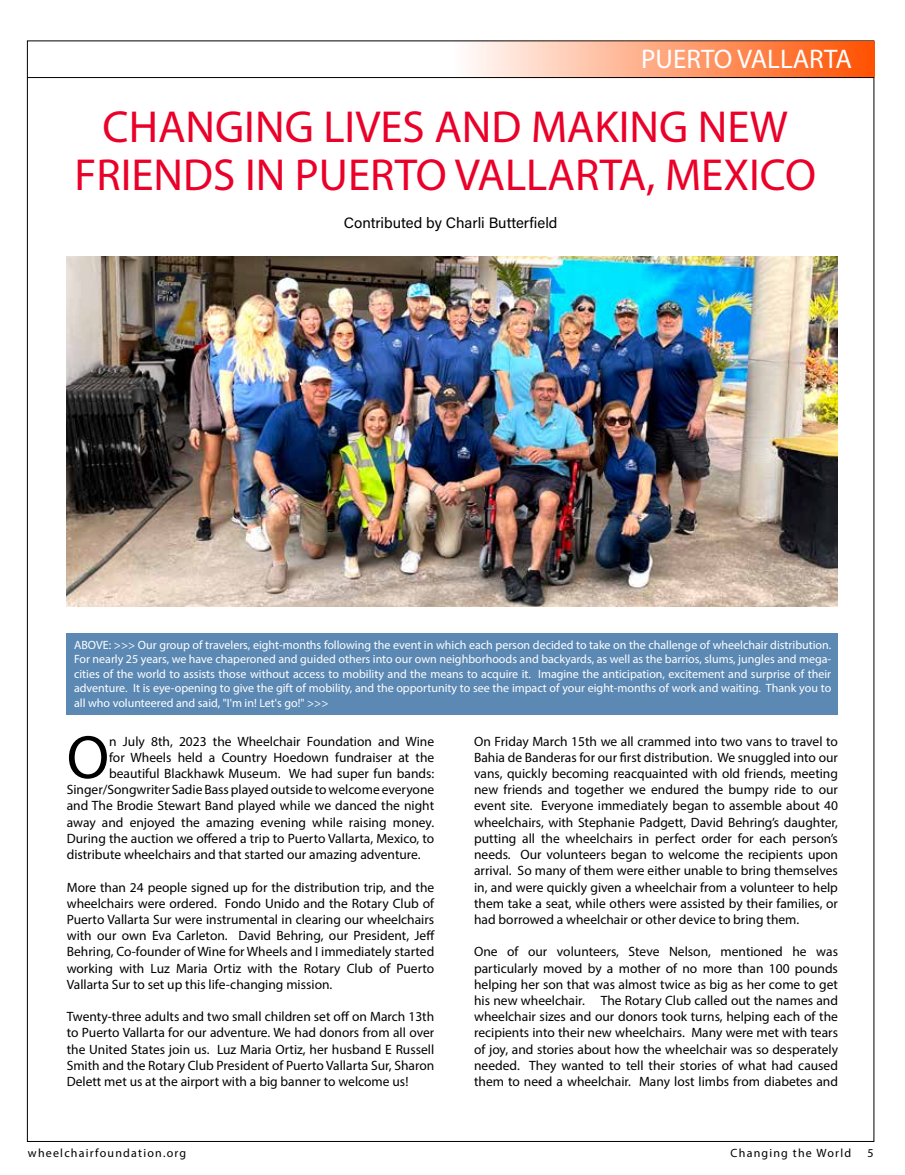
<style>
.page{position:relative;width:905px;height:1175px;background:#fff}
.page>*{position:absolute;margin:0;border:0;box-sizing:border-box;transform-origin:0 0}
.t1{font:61.5px "Myriad Pro";color:#000}
.t2{font:45px/48px "Myriad Pro";color:#ea0029;text-align:center}
.t3{font:27px "Myriad Pro";color:#fff}
.t4{font:15px "Acumin Pro";color:#000}
.t5{font:13.5px/16.2px "Myriad Pro";color:#000;text-align:justify}
.t6{font:12px/14.4px "Myriad Pro";color:#fff;text-align:justify}
.t7{font:12px "Myriad Pro";letter-spacing:.1em;color:#000}
</style>
<div class="page">
<div style="left:454px;top:41px;width:420px;height:37px;background:linear-gradient(to right,#fffdfd,#ff5101)"></div>
<hr style="left:27px;top:77px;width:847px;height:1px;background:#000">
<img style="left:66px;top:257px;width:771px;height:350px">
<div style="left:66px;top:633px;width:772px;height:82px;background:#5b89b4"></div>
<h3 class="t3" style="left:641px;top:42px;width:212px">PUERTO VALLARTA</h3>
<h2 class="t2" style="left:75px;top:102px;width:743px">CHANGING LIVES AND MAKING NEW<br>FRIENDS IN PUERTO VALLARTA, MEXICO</h2>
<p class="t4" style="left:344px;top:212px;width:215px">Contributed by Charli Butterfield</p>
<p class="t6" style="left:74px;top:637px;width:758px">ABOVE: &gt;&gt;&gt; Our group of travelers, eight-months following the event in which each person decided to take on the challenge of wheelchair distribution.<br>For nearly 25 years, we have chaperoned and guided others into our own neighborhoods and backyards, as well as the barrios, slums, jungles and mega&shy;cities of the world to assists those without access to mobility and the means to acquire it. Imagine the anticipation, excitement and surprise of their adventure. It is eye-opening to give the gift of mobility, and the opportunity to see the impact of your eight-months of work and waiting. Thank you to all who volunteered and said, "I'm in! Let's go!" &gt;&gt;&gt;</p>
<h1 class="t1" style="left:67px;top:719px;width:44px">O</h1>
<p class="t5" style="left:109px;top:732px;width:326px">n July 8th, 2023 the Wheelchair Foundation and Wine</p>
<p class="t5" style="left:109px;top:749px;width:326px">for Wheels held a Country Hoedown fundraiser at the</p>
<p class="t5" style="left:109px;top:765px;width:326px">beautiful Blackhawk Museum. We had super fun bands:</p>
<p class="t5" style="left:67px;top:781px;width:369px">Singer/Songwriter Sadie Bass played outside to welcome everyone</p>
<p class="t5" style="left:67px;top:797px;width:369px">and The Brodie Stewart Band played while we danced the night</p>
<p class="t5" style="left:67px;top:813px;width:369px">away and enjoyed the amazing evening while raising money.</p>
<p class="t5" style="left:67px;top:830px;width:369px">During the auction we offered a trip to Puerto Vallarta, Mexico, to</p>
<p class="t5" style="left:67px;top:846px;width:355px">distribute wheelchairs and that started our amazing adventure.</p>
<p class="t5" style="left:67px;top:878px;width:369px">More than 24 people signed up for the distribution trip, and the wheelchairs were ordered. Fondo Unido and the Rotary Club of Puerto Vallarta Sur were instrumental in clearing our wheelchairs with our own Eva Carleton. David Behring, our President, Jeff Behring, Co-founder of Wine for Wheels and I immediately started working with Luz Maria Ortiz with the Rotary Club of Puerto Vallarta Sur to set up this life-changing mission.</p>
<p class="t5" style="left:67px;top:1008px;width:369px">Twenty-three adults and two small children set off on March 13th to Puerto Vallarta for our adventure. We had donors from all over the United States join us. Luz Maria Ortiz, her husband E Russell Smith and the Rotary Club President of Puerto Vallarta Sur, Sharon Delett met us at the airport with a big banner to welcome us!</p>
<p class="t5" style="left:474px;top:732px;width:365px">On Friday March 15th we all crammed into two vans to travel to Bahia de Banderas for our first distribution. We snuggled into our vans, quickly becoming reacquainted with old friends, meeting new friends and together we endured the bumpy ride to our event site. Everyone immediately began to assemble about 40 wheelchairs, with Stephanie Padgett, David Behring’s daughter, putting all the wheelchairs in perfect order for each person’s needs. Our volunteers began to welcome the recipients upon arrival. So many of them were either unable to bring themselves in, and were quickly given a wheelchair from a volunteer to help them take a seat, while others were assisted by their families, or had borrowed a wheelchair or other device to bring them.</p>
<p class="t5" style="left:474px;top:943px;width:365px">One of our volunteers, Steve Nelson, mentioned he was particularly moved by a mother of no more than 100 pounds helping her son that was almost twice as big as her come to get his new wheelchair. The Rotary Club called out the names and wheelchair sizes and our donors took turns, helping each of the recipients into their new wheelchairs. Many were met with tears of joy, and stories about how the wheelchair was so desperately needed. They wanted to tell their stories of what had caused them to need a wheelchair. Many lost limbs from diabetes and</p>
<p class="t7" style="left:28px;top:1145px;width:160px">wheelchairfoundation.org</p>
<p class="t7" style="left:730px;top:1145px;width:122px">Changing the World</p>
<p class="t7" style="left:867px;top:1145px;width:8px">5</p>
</div>
